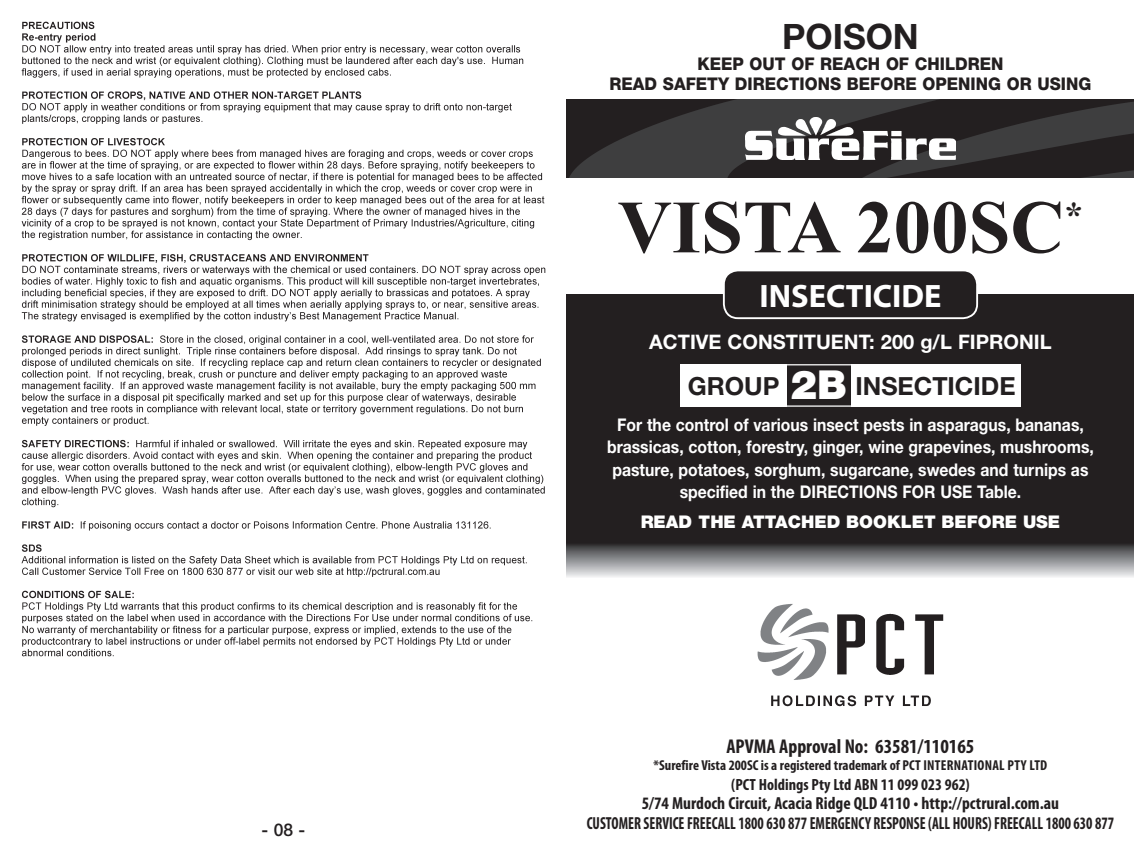
<style>
.page{position:relative;width:1134px;height:851px;background:#fff}
.page>*{position:absolute;margin:0;border:0;box-sizing:border-box;transform-origin:0 0}
.t1{font:700 75px "Times New Roman";color:#231f20}
.t2{font:900 40px "Helvetica Neue";color:#fff}
.t3{font:700 35px "Helvetica Neue";color:#231f20}
.t4{font:700 32.5px "Myriad Pro";color:#fff}
.t5{font:700 25px "Helvetica Neue";color:#231f20}
.t6{font:700 20px "Helvetica Neue";color:#fff}
.t7{font:700 condensed 20px "Myriad Pro";color:#231f20}
.t8{font:700 17.5px/22.5px "Helvetica Neue";color:#fff;text-align:center;scale:.9 1}
.t9{font:700 condensed 17.5px "Myriad Pro";color:#231f20;scale:.85 1}
.t10{font:800 17.5px "Helvetica Neue";color:#231f20;scale:.95 1}
.t11{font:700 condensed 17.5px "Myriad Pro";color:#231f20}
.t12{font:900 17.5px "Helvetica Neue";color:#fff}
.t13{font:500 17.5px "Helvetica Neue";color:#231f20}
.t14{font:700 condensed 16.25px "Myriad Pro";color:#231f20}
.t15{font:700 condensed 14.5px "Myriad Pro";color:#231f20}
</style>
<div class="page">
<img style="left:567px;top:99px;width:567px;height:78px">
<img style="left:745px;top:117px;width:211px;height:43px">
<div style="left:567px;top:294px;width:567px;height:248px;background:#231f20"></div>
<div style="left:567px;top:542px;width:567px;height:36px;background:linear-gradient(to bottom,#28282a,#eff0f3)"></div>
<div style="left:724px;top:270px;width:253px;height:48px;background:#231f20;border-radius:14px"></div>
<div style="left:723px;top:269px;width:255px;height:50px;border:2px solid #fff;border-radius:14px"></div>
<img style="left:771px;top:695px;width:160px;height:12px">
<img style="left:757px;top:604px;width:187px;height:76px">
<div style="left:680px;top:364px;width:340px;height:42px;background:#fff"></div>
<div style="left:787px;top:364px;width:63px;height:42px;background:#231f20"></div>
<div style="left:680px;top:364px;width:340px;height:42px;border:1px solid #fff"></div>
<img style="left:21px;top:21px;width:525px;height:635px">
<p class="t13" style="left:262px;top:819px;width:45px">- 08 -</p>
<p class="t3" style="left:782px;top:15px;width:138px">POISON</p>
<p class="t10" style="left:697px;top:53px;width:324px">KEEP OUT OF REACH OF CHILDREN</p>
<p class="t10" style="left:609px;top:73px;width:509px">READ SAFETY DIRECTIONS BEFORE OPENING OR USING</p>
<p class="t1" style="left:618px;top:175px;width:467px">VISTA 200SC<sup>*</sup></p>
<p class="t4" style="left:759px;top:274px;width:184px">INSECTICIDE</p>
<p class="t6" style="left:649px;top:329px;width:404px">ACTIVE CONSTITUENT: 200 g/L FIPRONIL</p>
<p class="t2" style="left:790px;top:361px;width:58px">2B</p>
<p class="t5" style="left:688px;top:371px;width:93px">GROUP</p>
<p class="t5" style="left:855px;top:371px;width:162px">INSECTICIDE</p>
<p class="t8" style="left:607px;top:412px;width:542px">For the control of various insect pests in asparagus, bananas, brassicas, cotton, forestry, ginger, wine grapevines, mushrooms, pasture, potatoes, sorghum, sugarcane, swedes and turnips as specified in the DIRECTIONS FOR USE Table.</p>
<p class="t12" style="left:641px;top:511px;width:421px">READ THE ATTACHED BOOKLET BEFORE USE</p>
<p class="t7" style="left:726px;top:733px;width:249px">APVMA Approval No: 63581/110165</p>
<p class="t15" style="left:653px;top:756px;width:307px">*Surefire Vista 200SC is a registered trademark of PCT Int ernati</p>
<p class="t15" style="left:977px;top:756px;width:71px">onal PTY LTD</p>
<p class="t14" style="left:731px;top:774px;width:240px">(PCT Holdings Pty Ltd ABN 11 099 023 962)</p>
<p class="t11" style="left:642px;top:791px;width:419px">5/74 Murdoch Circuit, Acacia Ridge QLD 4110 • http://pctrural.com.au</p>
<p class="t9" style="left:587px;top:811px;width:622px">CUSTOMER SERVICE FREECALL 1800 630 877 EMERGENCY RESPONSE (ALL HOURS) FREECALL 1800 630 877</p>
</div>
